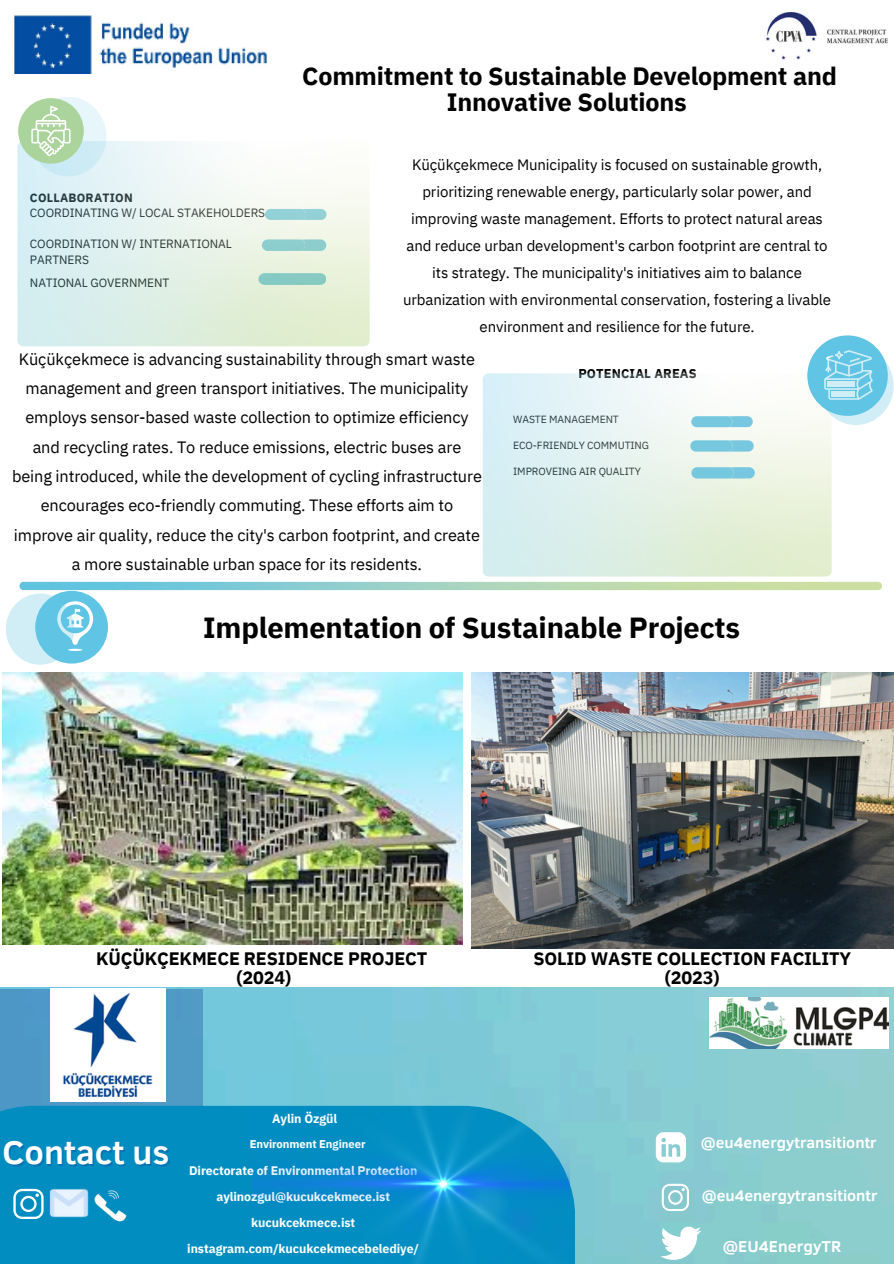
<style>
.page{position:relative;width:894px;height:1264px;background:#fff}
.page>*{position:absolute;margin:0;border:0;box-sizing:border-box;transform-origin:0 0}
.t1{font:700 33.6px "Clear Sans";color:#fff}
.t2{font:700 29.1px "IBM Plex Sans";letter-spacing:-.005em;color:#000}
.t3{font:700 25.05px/26px "IBM Plex Sans";letter-spacing:-.005em;color:#000;text-align:center}
.t4{font:700 18px/18.6px "IBM Plex Sans";letter-spacing:-.005em;color:#000;text-align:center}
.t5{font:16.35px/29.2px "IBM Plex Sans";letter-spacing:-.005em;color:#000;text-align:center}
.t6{font:700 16.2px "Clear Sans";color:#fff}
.t7{font:700 15.6px "Clear Sans";color:#fff}
.t8{font:15px/27px "IBM Plex Sans";letter-spacing:-.005em;color:#000;text-align:center}
.t9{font:700 12.75px "IBM Plex Sans";letter-spacing:.015em;color:#000}
.t10{font:700 12.3px "IBM Plex Sans";letter-spacing:-.005em;color:#fff}
.t11{font:12px/16px "IBM Plex Sans";letter-spacing:-.005em;color:#000}
.t12{font:700 12px "IBM Plex Sans";letter-spacing:.02em;color:#000}
.t13{font:700 11.25px "IBM Plex Sans";letter-spacing:-.005em;color:#fff}
.t14{font:10.35px "IBM Plex Sans";letter-spacing:-.005em;color:#000}
</style>
<div class="page">
<img style="left:0;top:987px;width:892px;height:276px">
<div style="left:35px;top:591px;width:73px;height:72px;background:#60c5e5;border-radius:50%"></div>
<svg style="left:65px;top:601px;width:28px;height:50px"></svg>
<img style="left:14px;top:15px;width:254px;height:58px">
<img style="left:765px;top:13px;width:122px;height:47px">
<img style="left:17px;top:141px;width:352px;height:205px;border-radius:6px">
<img style="left:19px;top:582px;width:862px;height:8px;border-radius:4px">
<img style="left:709px;top:997px;width:179px;height:51px">
<div style="left:807px;top:335px;width:80px;height:81px;background:#60c5e5;border-radius:50%"></div>
<svg style="left:817px;top:346px;width:76px;height:79px"></svg>
<svg style="left:6px;top:593px;width:68px;height:71px;fill:#d1eef7"></svg>
<div style="left:30px;top:97px;width:76px;height:79px;background:linear-gradient(to bottom,#f0fafd,#c7e9f4);border-radius:50%"></div>
<div style="left:18px;top:98px;width:66px;height:66px;background:#abd39c;border-radius:50%"></div>
<svg style="left:31px;top:105px;width:40px;height:51px"></svg>
<svg style="left:691px;top:416px;width:61px;height:12px"></svg>
<svg style="left:690px;top:440px;width:63px;height:12px"></svg>
<svg style="left:660px;top:1225px;width:41px;height:34px"></svg>
<div style="left:0;top:989px;width:203px;height:274px;background:#4d99c6"></div>
<div style="left:0;top:1105px;width:575px;height:158px;background:#028dc1"></div>
<svg style="left:661px;top:1183px;width:27px;height:27px"></svg>
<svg style="left:13px;top:1188px;width:31px;height:30px"></svg>
<img style="left:94px;top:1190px;width:33px;height:32px">
<img style="left:49px;top:1189px;width:40px;height:29px">
<svg style="left:655px;top:1132px;width:30px;height:30px"></svg>
<svg style="left:691px;top:467px;width:63px;height:12px"></svg>
<img style="left:51px;top:988px;width:115px;height:113px">
<img style="left:471px;top:672px;width:422px;height:276px">
<img style="left:252px;top:1072px;width:317px;height:191px">
<img style="left:3px;top:672px;width:459px;height:272px">
<p class="t3" style="left:302px;top:63px;width:536px">Commitment to Sustainable Development and<br>Innovative Solutions</p>
<p class="t8" style="left:403px;top:151px;width:429px">Küçükçekmece Municipality is focused on sustainable growth, prioritizing renewable energy, particularly solar power, and improving waste management. Efforts to protect natural areas and reduce urban development's carbon footprint are central to its strategy. The municipality's initiatives aim to balance urbanization with environmental conservation, fostering a livable environment and resilience for the future.</p>
<p class="t5" style="left:12px;top:344px;width:471px">Küçükçekmece is advancing sustainability through smart waste management and green transport initiatives. The municipality employs sensor-based waste collection to optimize efficiency and recycling rates. To reduce emissions, electric buses are being introduced, while the development of cycling infrastructure encourages eco-friendly commuting. These efforts aim to improve air quality, reduce the city's carbon footprint, and create a more sustainable urban space for its residents.</p>
<p class="t12" style="left:30px;top:190px;width:104px">COLLABORATION</p>
<p class="t11" style="left:30px;top:204px;width:237px">COORDINATING W/ LOCAL STAKEHOLDERS</p>
<p class="t11" style="left:30px;top:235px;width:203px">COORDINATION W/ INTERNATIONAL<br>PARTNERS</p>
<p class="t11" style="left:30px;top:274px;width:141px">NATIONAL GOVERNMENT</p>
<p class="t9" style="left:578px;top:365px;width:120px">POTENCIAL AREAS</p>
<p class="t14" style="left:513px;top:412px;width:107px">WASTE MANAGEMENT</p>
<h6 class="t14" style="left:513px;top:438px;width:137px">ECO-FRIENDLY COMMUTING</h6>
<p class="t14" style="left:513px;top:464px;width:129px">IMPROVEING AIR QUALITY</p>
<p class="t2" style="left:203px;top:608px;width:538px">Implementation of Sustainable Projects</p>
<p class="t4" style="left:96px;top:948px;width:332px;line-height:19.2px">KÜÇÜKÇEKMECE RESIDENCE PROJECT (2024)</p>
<p class="t1" style="left:3px;top:1128px;width:168px">Contact us</p>
<h4 class="t10" style="left:272px;top:1110px;width:66px">Aylin Özgül</h4>
<p class="t13" style="left:249px;top:1136px;width:117px">Environment Engineer</p>
<h4 class="t10" style="left:189px;top:1162px;width:230px">Directorate of Environmental Protection</h4>
<p class="t10" style="left:216px;top:1188px;width:175px">aylinozgul@kucukcekmece.ist</p>
<p class="t10" style="left:251px;top:1214px;width:105px">kucukcekmece.ist</p>
<p class="t10" style="left:187px;top:1240px;width:233px">instagram.com/kucukcekmecebelediye/</p>
<h1 class="t4" style="left:533px;top:949px;width:319px">SOLID WASTE COLLECTION FACILITY (2023)</h1>
<p class="t7" style="left:700px;top:1131px;width:177px">@eu4energytransitiontr</p>
<p class="t7" style="left:701px;top:1184px;width:177px">@eu4energytransitiontr</p>
<p class="t6" style="left:722px;top:1234px;width:120px">@EU4EnergyTR</p>
</div>
